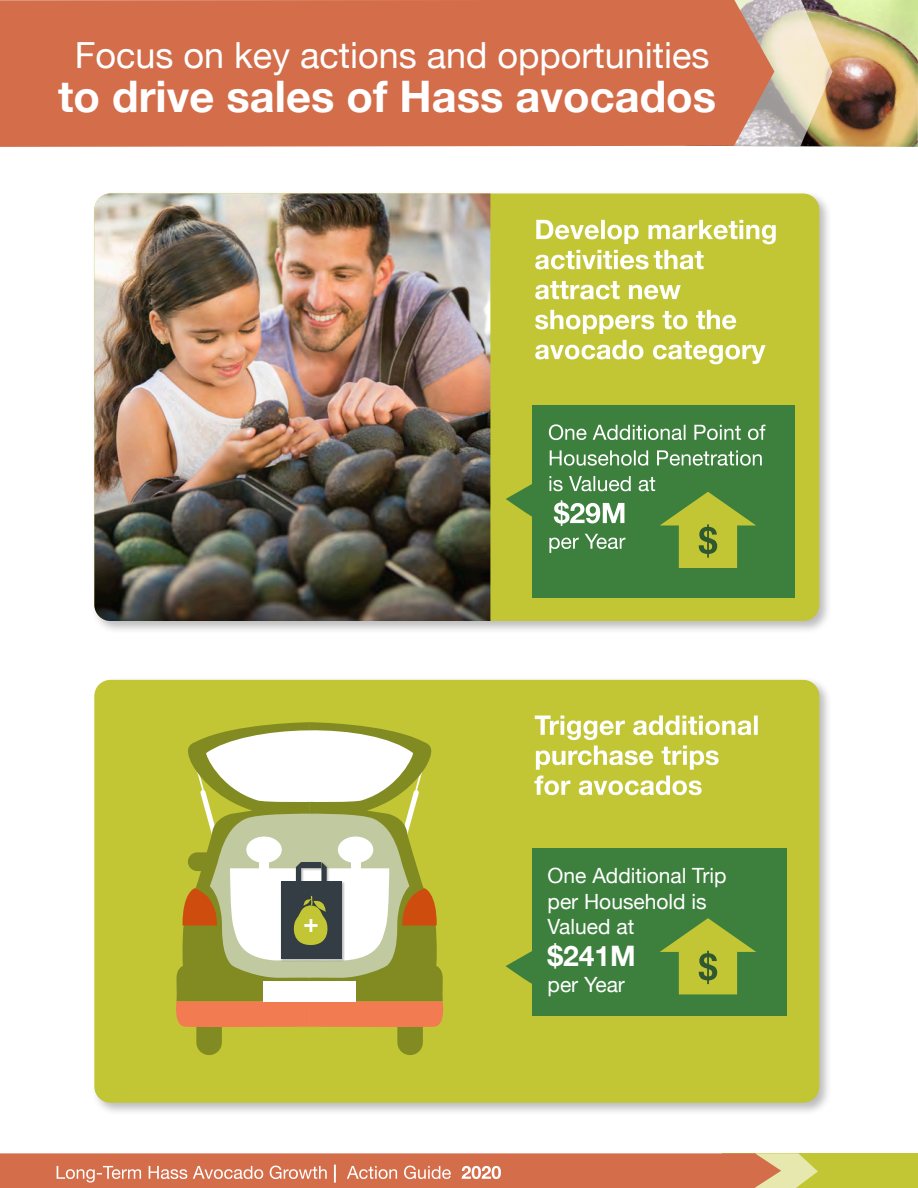
<style>
.page{position:relative;width:918px;height:1188px;background:#fff}
.page>*{position:absolute;margin:0;border:0;box-sizing:border-box;transform-origin:0 0}
.t1{font:700 43.5px "Helvetica Neue";color:#fff}
.t2{font:36px "Helvetica Neue";color:#fff}
.t3{font:700 28.2px "Helvetica Neue";color:#fff}
.t4{font:21px/25.7px "Helvetica Neue";color:#fff}
</style>
<div class="page">
<div style="left:91px;top:190px;width:741px;height:444px;background:#231f20;opacity:.3"></div>
<div style="left:94px;top:194px;width:725px;height:427px;background:#c2c635;border-radius:16px"></div>
<img style="left:94px;top:194px;width:396px;height:427px">
<div style="left:91px;top:676px;width:741px;height:440px;background:#231f20;opacity:.3"></div>
<div style="left:94px;top:680px;width:725px;height:423px;background:#c2c635;border-radius:16px"></div>
<div style="left:532px;top:849px;width:255px;height:167px;background:#3d803e"></div>
<svg style="left:506px;top:951px;width:26px;height:33px"></svg>
<div style="left:532px;top:405px;width:263px;height:192px;background:#3d803e"></div>
<svg style="left:550px;top:450px;width:212px;height:16px"></svg>
<svg style="left:549px;top:424px;width:217px;height:16px"></svg>
<svg style="left:506px;top:484px;width:26px;height:33px"></svg>
<svg style="left:549px;top:476px;width:207px;height:92px"></svg>
<svg style="left:660px;top:918px;width:96px;height:76px"></svg>
<svg style="left:535px;top:340px;width:231px;height:24px"></svg>
<svg style="left:535px;top:310px;width:201px;height:24px"></svg>
<svg style="left:535px;top:281px;width:146px;height:18px"></svg>
<svg style="left:535px;top:250px;width:169px;height:19px"></svg>
<svg style="left:536px;top:220px;width:240px;height:24px"></svg>
<svg style="left:534px;top:776px;width:168px;height:19px"></svg>
<svg style="left:536px;top:746px;width:183px;height:24px"></svg>
<svg style="left:535px;top:716px;width:223px;height:24px"></svg>
<div style="left:723px;top:1153px;width:195px;height:35px;background:#c2c635"></div>
<svg style="left:0;top:1153px;width:818px;height:35px;background:#d67e5b"></svg>
<img style="left:774px;top:0;width:144px;height:147px">
<div style="left:0;top:0;width:774px;height:147px;background:#d36d4a"></div>
<svg style="left:176px;top:722px;width:268px;height:333px"></svg>
<p class="t2" style="left:75px;top:30px;width:636px">Focus on key actions and opportunities</p>
<p class="t1" style="left:58px;top:62px;width:660px">to drive sales of Hass avocados</p>
<p class="t4" style="left:548px;top:864px;width:180px">One Additional Trip per Household is<br>Valued at</p>
<p class="t3" style="left:548px;top:934px;width:90px">$241M</p>
<p class="t4" style="left:548px;top:972px;width:79px">per Year</p>
</div>
